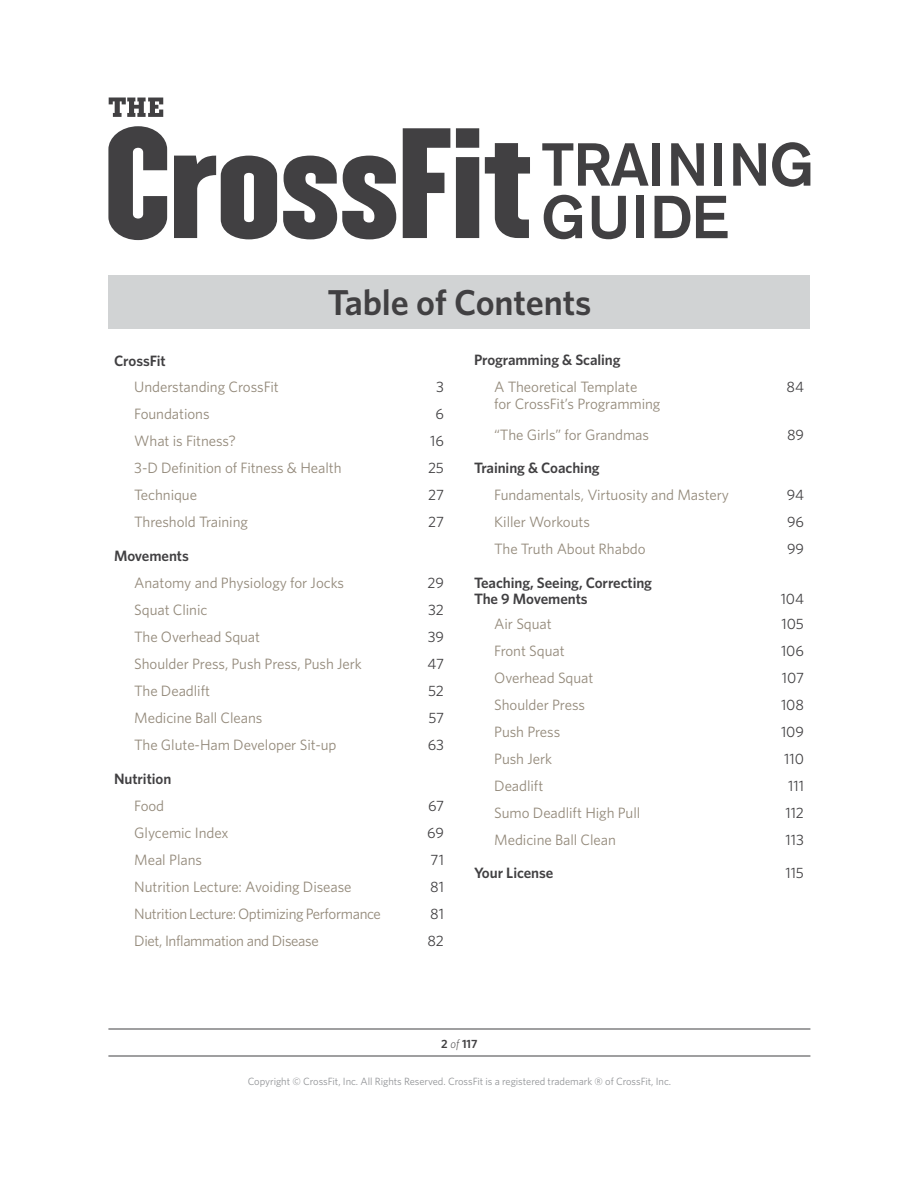
<style>
.page{position:relative;width:918px;height:1188px;background:#fff}
.page>*{position:absolute;margin:0;border:0;box-sizing:border-box;transform-origin:0 0}
.t1{font:600 36px "Whitney HTF";letter-spacing:-.005em;color:#414042}
.t2{font:15px/16.5px "Whitney HTF";letter-spacing:-.005em;color:#93897a}
.t3{font:600 15px/16.5px "Whitney HTF";letter-spacing:-.005em;color:#414042}
.t4{font:15px "Whitney HTF";letter-spacing:-.005em;color:#414042}
.t5{font:15px "Whitney HTF";letter-spacing:-.025em;color:#93897a}
.t6{font:600 12px "Whitney HTF";color:#414042}
.t7{font:10.5px "Whitney HTF";letter-spacing:-.005em;color:#939598}
.s1{font-weight:300;font-style:italic}
</style>
<div class="page">
<hr style="left:108px;top:1029px;width:702px;height:1px;background:#414042">
<hr style="left:108px;top:1056px;width:702px;height:1px;background:#414042">
<svg style="left:108px;top:126px;width:59px;height:114px"></svg>
<svg style="left:174px;top:156px;width:103px;height:83px"></svg>
<svg style="left:283px;top:156px;width:113px;height:83px"></svg>
<svg style="left:403px;top:128px;width:47px;height:110px"></svg>
<svg style="left:456px;top:128px;width:23px;height:110px;background:#515052"></svg>
<svg style="left:485px;top:143px;width:45px;height:95px"></svg>
<svg style="left:109px;top:98px;width:54px;height:19px"></svg>
<svg style="left:542px;top:143px;width:107px;height:43px"></svg>
<div style="left:653px;top:143px;width:7px;height:43px;background:#414042"></div>
<svg style="left:671px;top:143px;width:33px;height:43px"></svg>
<div style="left:715px;top:143px;width:7px;height:43px;background:#414042"></div>
<svg style="left:733px;top:143px;width:33px;height:43px"></svg>
<svg style="left:772px;top:142px;width:38px;height:45px"></svg>
<svg style="left:544px;top:195px;width:38px;height:44px"></svg>
<svg style="left:592px;top:196px;width:34px;height:43px"></svg>
<div style="left:637px;top:196px;width:7px;height:42px;background:#414042"></div>
<svg style="left:655px;top:196px;width:35px;height:42px"></svg>
<svg style="left:696px;top:196px;width:32px;height:42px"></svg>
<div style="left:108px;top:275px;width:702px;height:54px;background:#d1d3d4"></div>
<h1 class="t1" style="left:327px;top:281px;width:265px">Table of Contents</h1>
<p class="t3" style="left:114px;top:352px;width:53px">CrossFit</p>
<p class="t2" style="left:134px;top:379px;width:146px">Understanding CrossFit</p>
<p class="t4" style="left:436px;top:378px;width:9px">3</p>
<p class="t2" style="left:134px;top:406px;width:77px">Foundations</p>
<p class="t4" style="left:435px;top:405px;width:10px">6</p>
<p class="t2" style="left:134px;top:433px;width:103px">What is Fitness?</p>
<p class="t4" style="left:430px;top:432px;width:15px">16</p>
<p class="t2" style="left:134px;top:460px;width:209px">3-D Definition of Fitness &amp; Health</p>
<p class="t4" style="left:428px;top:459px;width:17px">25</p>
<p class="t2" style="left:134px;top:487px;width:64px">Technique</p>
<p class="t4" style="left:428px;top:486px;width:17px">27</p>
<p class="t2" style="left:134px;top:514px;width:115px">Threshold Training</p>
<p class="t4" style="left:428px;top:513px;width:17px">27</p>
<p class="t3" style="left:114px;top:547px;width:76px">Movements</p>
<p class="t2" style="left:134px;top:574px;width:211px">Anatomy and Physiology for Jocks</p>
<p class="t4" style="left:428px;top:574px;width:18px">29</p>
<p class="t2" style="left:134px;top:601px;width:75px">Squat Clinic</p>
<p class="t4" style="left:428px;top:601px;width:17px">32</p>
<p class="t2" style="left:134px;top:628px;width:127px">The Overhead Squat</p>
<p class="t4" style="left:428px;top:628px;width:18px">39</p>
<p class="t2" style="left:134px;top:655px;width:229px">Shoulder Press, Push Press, Push Jerk</p>
<p class="t4" style="left:428px;top:655px;width:18px">47</p>
<p class="t2" style="left:134px;top:682px;width:77px">The Deadlift</p>
<p class="t4" style="left:428px;top:682px;width:17px">52</p>
<p class="t2" style="left:134px;top:709px;width:130px">Medicine Ball Cleans</p>
<p class="t4" style="left:428px;top:709px;width:17px">57</p>
<p class="t2" style="left:134px;top:736px;width:204px">The Glute-Ham Developer Sit-up</p>
<p class="t4" style="left:428px;top:736px;width:18px">63</p>
<p class="t3" style="left:114px;top:770px;width:59px">Nutrition</p>
<p class="t2" style="left:134px;top:797px;width:31px">Food</p>
<p class="t4" style="left:428px;top:797px;width:17px">67</p>
<p class="t2" style="left:134px;top:824px;width:96px">Glycemic Index</p>
<p class="t4" style="left:427px;top:824px;width:18px">69</p>
<p class="t2" style="left:134px;top:851px;width:69px">Meal Plans</p>
<p class="t4" style="left:431px;top:851px;width:15px">71</p>
<p class="t2" style="left:134px;top:878px;width:219px">Nutrition Lecture: Avoiding Disease</p>
<p class="t4" style="left:430px;top:878px;width:15px">81</p>
<p class="t5" style="left:134px;top:905px;width:248px">Nutrition Lecture: Optimizing Performance</p>
<p class="t4" style="left:430px;top:905px;width:15px">81</p>
<p class="t5" style="left:134px;top:932px;width:186px">Diet, Inflammation and Disease</p>
<p class="t4" style="left:428px;top:932px;width:18px">82</p>
<p class="t3" style="left:474px;top:352px;width:148px">Programming &amp; Scaling</p>
<p class="t2" style="left:494px;top:379px;width:168px">A Theoretical Template<br>for CrossFit’s Programming</p>
<p class="t4" style="left:787px;top:378px;width:19px">84</p>
<p class="t2" style="left:494px;top:426px;width:156px">“The Girls” for Grandmas</p>
<p class="t4" style="left:787px;top:426px;width:18px">89</p>
<p class="t3" style="left:474px;top:460px;width:127px">Training &amp; Coaching</p>
<p class="t2" style="left:494px;top:487px;width:236px">Fundamentals, Virtuosity and Mastery</p>
<p class="t4" style="left:787px;top:486px;width:19px">94</p>
<p class="t2" style="left:494px;top:514px;width:97px">Killer Workouts</p>
<p class="t4" style="left:787px;top:513px;width:18px">96</p>
<p class="t2" style="left:494px;top:541px;width:153px">The Truth About Rhabdo</p>
<p class="t4" style="left:787px;top:540px;width:18px">99</p>
<p class="t3" style="left:474px;top:574px;width:180px">Teaching, Seeing, Correcting<br>The 9 Movements</p>
<p class="t4" style="left:781px;top:590px;width:25px">104</p>
<p class="t2" style="left:494px;top:615px;width:59px">Air Squat</p>
<p class="t4" style="left:782px;top:615px;width:24px">105</p>
<p class="t2" style="left:494px;top:642px;width:72px">Front Squat</p>
<p class="t4" style="left:781px;top:642px;width:24px">106</p>
<p class="t2" style="left:494px;top:669px;width:101px">Overhead Squat</p>
<p class="t4" style="left:782px;top:669px;width:24px">107</p>
<p class="t2" style="left:494px;top:696px;width:92px">Shoulder Press</p>
<p class="t4" style="left:781px;top:696px;width:24px">108</p>
<p class="t2" style="left:494px;top:723px;width:68px">Push Press</p>
<p class="t4" style="left:781px;top:723px;width:24px">109</p>
<p class="t2" style="left:494px;top:750px;width:59px">Push Jerk</p>
<p class="t4" style="left:784px;top:750px;width:21px">110</p>
<p class="t2" style="left:494px;top:777px;width:51px">Deadlift</p>
<p class="t4" style="left:788px;top:777px;width:17px">111</p>
<p class="t2" style="left:494px;top:804px;width:148px">Sumo Deadlift High Pull</p>
<p class="t4" style="left:785px;top:804px;width:20px">112</p>
<p class="t2" style="left:494px;top:831px;width:123px">Medicine Ball Clean</p>
<p class="t4" style="left:786px;top:831px;width:20px">113</p>
<p class="t3" style="left:474px;top:865px;width:81px">Your License</p>
<p class="t4" style="left:785px;top:864px;width:20px">115</p>
<p class="t6" style="left:441px;top:1037px;width:38px">2 <span class="s1">of</span> 117</p>
<p class="t7" style="left:248px;top:1075px;width:425px">Copyright © CrossFit, Inc. All Rights Reserved. CrossFit is a registered trademark ‰ of CrossFit, Inc.</p>
</div>
